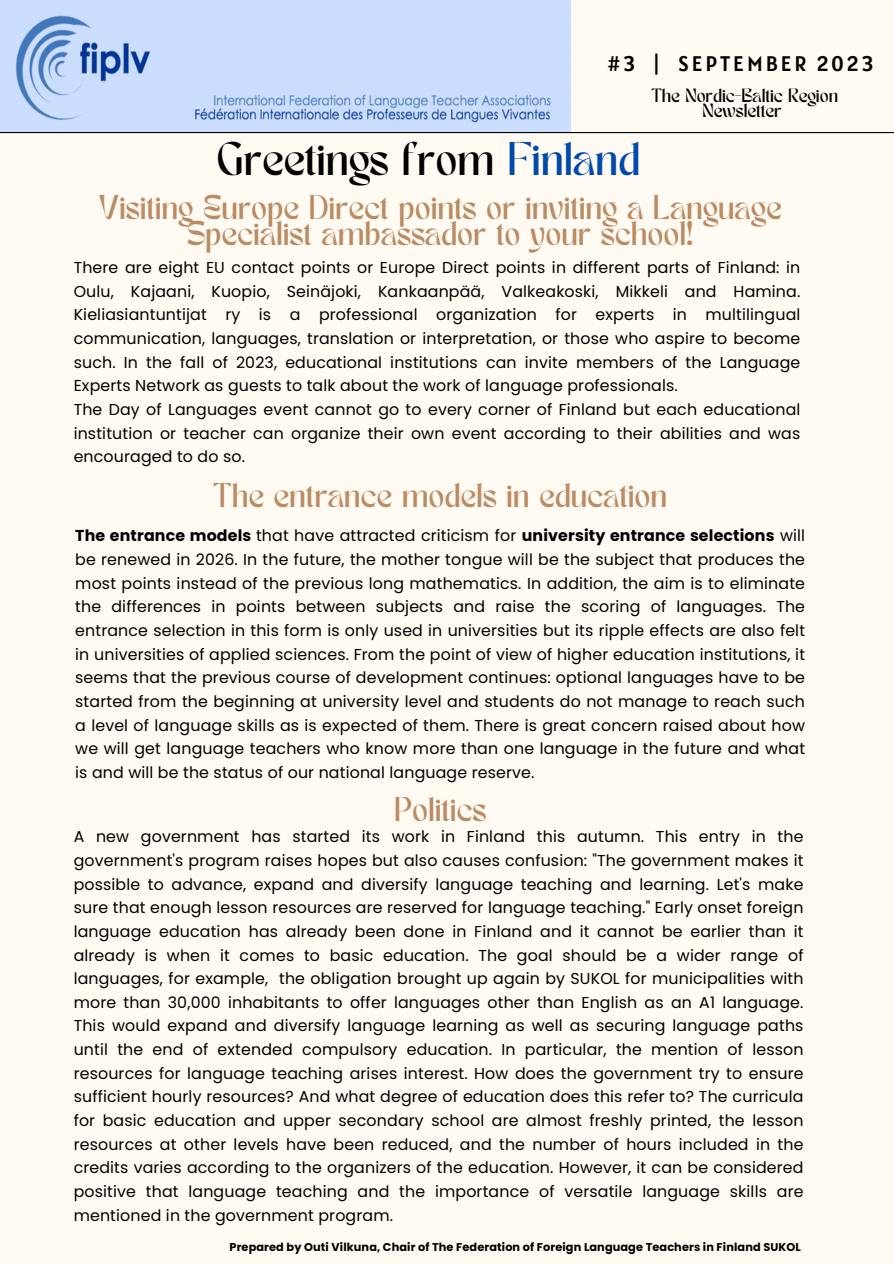
<style>
.page{position:relative;width:894px;height:1264px;background:#fff}
.page>*{position:absolute;margin:0;border:0;box-sizing:border-box;transform-origin:0 0}
.t1{font:33px "TANMERINGUE";color:#000}
.t2{font:24px/26px "TANMERINGUE";color:#bb8b64;text-align:center}
.t3{font:21px "Alatsi";letter-spacing:.145em;color:#000}
.t4{font:15.75px/23.7px "Poppins";letter-spacing:.01em;color:#000;text-align:justify}
.t5{font:13.5px "TANMERINGUE";color:#000}
.t6{font:700 11.25px "Poppins";letter-spacing:.01em;color:#000}
.s1{color:#004aad}
.s2{font-weight:700}
</style>
<div class="page">
<div style="left:0;top:0;width:893px;height:1263px;background:#fffbf2"></div>
<img style="left:0;top:0;width:570px;height:132px">
<hr style="left:0;top:132px;width:893px;height:1px;background:#000">
<p class="t3" style="left:607px;top:50px;width:267px">#3 | SEPTEMBER 2023</p>
<p class="t1" style="left:216px;top:141px;width:424px">Greetings from <span class="s1">Finland</span></p>
<p class="t5" style="left:651px;top:88px;width:188px">The Nordic-Baltic Region</p>
<p class="t5" style="left:702px;top:103px;width:81px">Newsletter</p>
<p class="t2" style="left:99px;top:198px;width:684px">Visiting Europe Direct points or inviting a Language<br>Specialist ambassador to your school!</p>
<p class="t4" style="left:74px;top:256px;width:728px">There are eight EU contact points or Europe Direct points in different parts of Finland: in Oulu, Kajaani, Kuopio, Seinäjoki, Kankaanpää, Valkeakoski, Mikkeli and Hamina.<br>Kieliasiantuntijat ry is a professional organization for experts in multilingual communication, languages, translation or interpretation, or those who aspire to become such. In the fall of 2023, educational institutions can invite members of the Language Experts Network as guests to talk about the work of language professionals.</p>
<p class="t4" style="left:74px;top:397px;width:728px">The Day of Languages event cannot go to every corner of Finland but each educational institution or teacher can organize their own event according to their abilities and was encouraged to do so.</p>
<p class="t2" style="left:213px;top:485px;width:455px">The entrance models in education</p>
<p class="t4" style="left:75px;top:524px;width:731px"><span class="s2">The entrance models</span> that have attracted criticism for <span class="s2">university entrance selections</span> will be renewed in 2026. In the future, the mother tongue will be the subject that produces the most points instead of the previous long mathematics. In addition, the aim is to eliminate the differences in points between subjects and raise the scoring of languages. The entrance selection in this form is only used in universities but its ripple effects are also felt in universities of applied sciences. From the point of view of higher education institutions, it seems that the previous course of development continues: optional languages have to be started from the beginning at university level and students do not manage to reach such a level of language skills as is expected of them. There is great concern raised about how we will get language teachers who know more than one language in the future and what is and will be the status of our national language reserve.</p>
<p class="t2" style="left:394px;top:800px;width:94px">Politics</p>
<p class="t4" style="left:74px;top:824px;width:731px">A new government has started its work in Finland this autumn. This entry in the government's program raises hopes but also causes confusion: "The government makes it possible to advance, expand and diversify language teaching and learning. Let's make sure that enough lesson resources are reserved for language teaching." Early onset foreign language education has already been done in Finland and it cannot be earlier than it already is when it comes to basic education. The goal should be a wider range of languages, for example, the obligation brought up again by SUKOL for municipalities with more than 30,000 inhabitants to offer languages other than English as an A1 language.<br>This would expand and diversify language learning as well as securing language paths until the end of extended compulsory education. In particular, the mention of lesson resources for language teaching arises interest. How does the government try to ensure sufficient hourly resources? And what degree of education does this refer to? The curricula for basic education and upper secondary school are almost freshly printed, the lesson resources at other levels have been reduced, and the number of hours included in the credits varies according to the organizers of the education. However, it can be considered positive that language teaching and the importance of versatile language skills are mentioned in the government program.</p>
<p class="t6" style="left:229px;top:1239px;width:572px">Prepared by Outi Vilkuna, Chair of The Federation of Foreign Language Teachers in Finland SUKOL</p>
</div>
